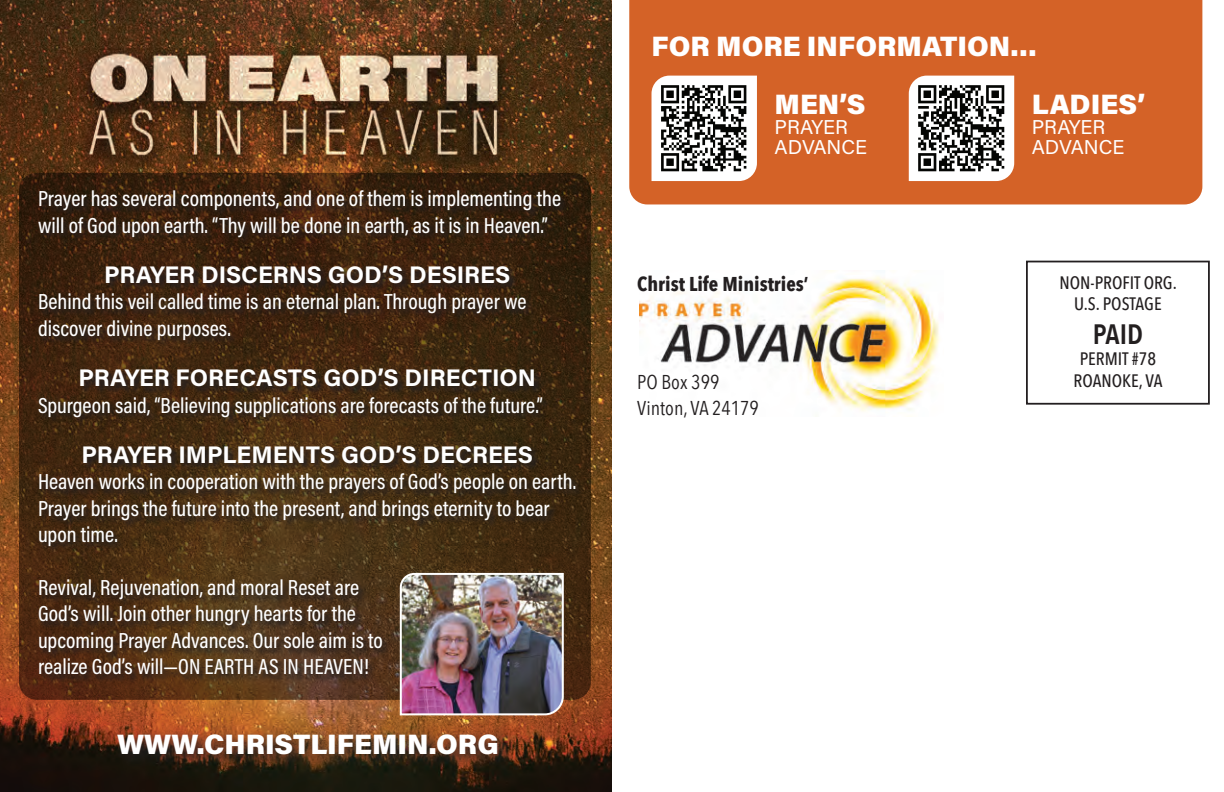
<style>
.page{position:relative;width:1224px;height:792px;background:#fff}
.page>*{position:absolute;margin:0;border:0;box-sizing:border-box;transform-origin:0 0}
.t1{font:900 28px "Acumin Pro";color:#fff}
.t2{font:600 28px "Avenir Next Condensed";color:#231f20}
.t3{font:700 24px "Acumin Pro";color:#fff}
.t4{font:500 22px/26.4px "Acumin Pro Cond";color:#fff}
.t5{font:20px/20px "Acumin Pro";letter-spacing:-.005em;color:#fff}
.t6{font:20px/26px "Avenir Next Condensed";color:#231f20}
.t7{font:700 20px "Avenir Next Condensed";color:#231f20}
.t8{font:500 18px/21.6px "Avenir Next Condensed";color:#231f20;text-align:center}
</style>
<div class="page">
<img style="left:0;top:0;width:612px;height:792px">
<svg style="left:19px;top:173px;width:572px;height:527px;background:#422510"></svg>
<img style="left:639px;top:271px;width:301px;height:141px">
<div style="left:1026px;top:261px;width:184px;height:144px;border:2px solid #231f20"></div>
<div style="left:629px;top:0;width:573px;height:204px;background:#d46227"></div>
<img style="left:652px;top:76px;width:105px;height:105px">
<img style="left:909px;top:76px;width:105px;height:105px">
<svg style="left:114px;top:729px;width:400px;height:41px;background:#59341b"></svg>
<svg style="left:38px;top:190px;width:546px;height:494px;background:#402913"></svg>
<img style="left:399px;top:572px;width:166px;height:144px">
<p class="t4" style="left:38px;top:185px;width:525px">Prayer has several components, and one of them is implementing the will of God upon earth. “Thy will be done in earth, as it is in Heaven.”</p>
<p class="t3" style="left:104px;top:258px;width:408px">PRAYER DISCERNS GOD’S DESIRES</p>
<p class="t4" style="left:38px;top:288px;width:490px">Behind this veil called time is an eternal plan. Through prayer we discover divine purposes.</p>
<p class="t3" style="left:79px;top:361px;width:459px">PRAYER FORECASTS GOD’S DIRECTION</p>
<p class="t4" style="left:38px;top:391px;width:506px">Spurgeon said, “Believing supplications are forecasts of the future.”</p>
<p class="t3" style="left:81px;top:438px;width:453px">PRAYER IMPLEMENTS GOD’S DECREES</p>
<p class="t4" style="left:38px;top:468px;width:540px">Heaven works in cooperation with the prayers of God’s people on earth.<br>Prayer brings the future into the present, and brings eternity to bear upon time.</p>
<p class="t4" style="left:38px;top:574px;width:346px">Revival, Rejuvenation, and moral Reset are God’s will. Join other hungry hearts for the upcoming Prayer Advances. Our sole aim is to realize God’s will—ON EARTH AS IN HEAVEN!</p>
<p class="t1" style="left:117px;top:724px;width:383px">WWW.CHRISTLIFEMIN.ORG</p>
<p class="t1" style="left:652px;top:26px;width:387px">FOR MORE INFORMATION…</p>
<p class="t1" style="left:775px;top:85px;width:93px">MEN’S</p>
<p class="t5" style="left:775px;top:116px;width:94px">PRAYER<br>ADVANCE</p>
<p class="t7" style="left:637px;top:271px;width:173px">Christ Life Ministries’</p>
<p class="t6" style="left:637px;top:368px;width:123px">PO Box 399<br>Vinton, VA 24179</p>
<p class="t1" style="left:1032px;top:85px;width:115px">LADIES’</p>
<p class="t5" style="left:1032px;top:116px;width:94px">PRAYER<br>ADVANCE</p>
<p class="t8" style="left:1060px;top:271px;width:119px">NON-PROFIT ORG.<br>U.S. POSTAGE</p>
<p class="t2" style="left:1093px;top:310px;width:52px">PAID</p>
<p class="t8" style="left:1074px;top:348px;width:91px">PERMIT #78<br>ROANOKE, VA</p>
</div>
